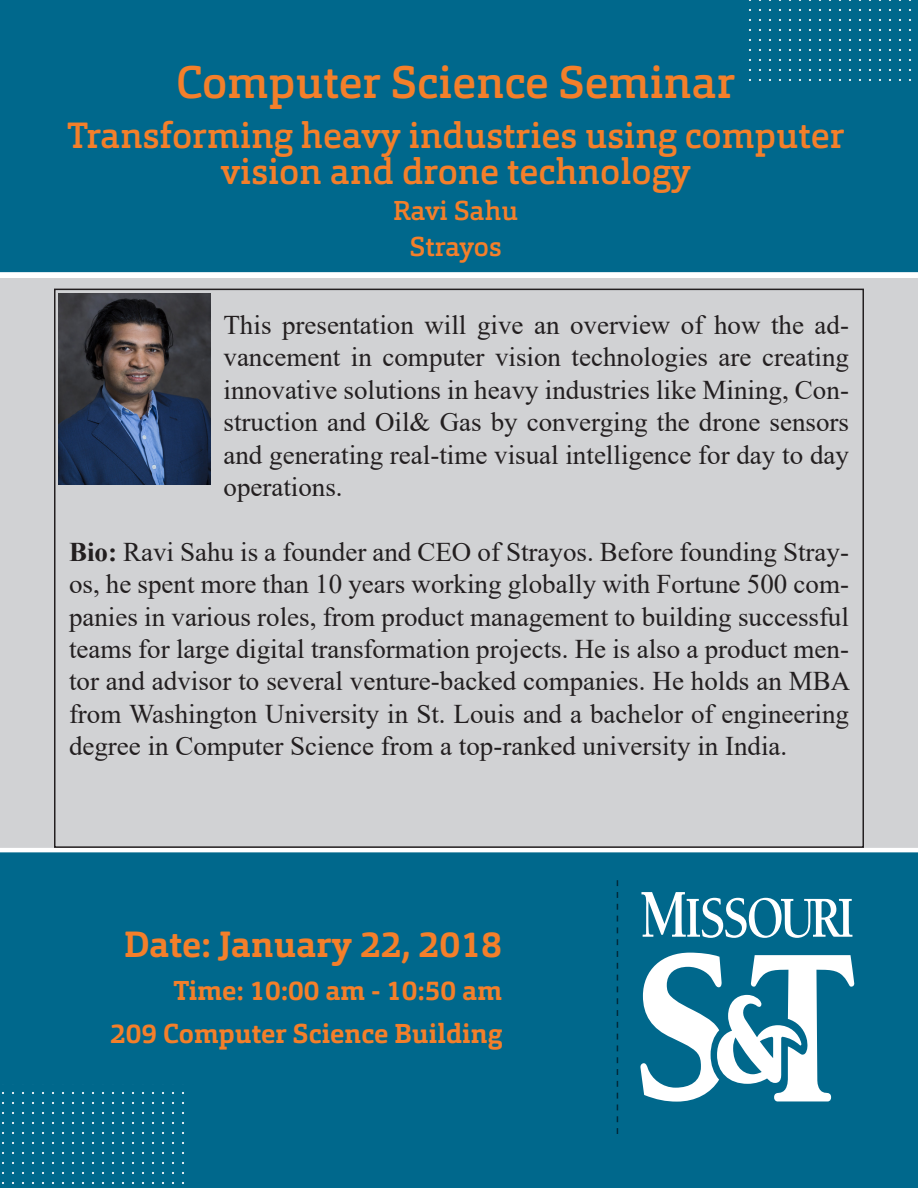
<style>
.page{position:relative;width:918px;height:1188px;background:#fff}
.page>*{position:absolute;margin:0;border:0;box-sizing:border-box;transform-origin:0 0}
.Headline{font:500 45px "Orgon Slab";color:#f47f2a}
.Subhead{font:500 36px "Orgon Slab";color:#f47f2a}
.Details-white{font:700 36px "Orgon Slab";color:#f47f2a}
.t1{font:27px/32.4px "Times New Roman";color:#231f20;text-align:justify}
.Details-white-2{font:700 27px "Orgon Slab";color:#f47f2a}
.Subhead-2{font:500 27px "Orgon Slab";letter-spacing:-.005em;color:#f47f2a}
.s1{font-weight:700}
</style>
<div class="page">
<div style="left:0;top:848px;width:918px;height:340px;background:#00688c"></div>
<div style="left:0;top:279px;width:918px;height:569px;background:#d1d2d4"></div>
<div style="left:0;top:0;width:918px;height:274px;background:#00688c"></div>
<div style="left:0;top:272px;width:918px;height:5px;background:#fff"></div>
<hr style="left:0;top:848px;width:918px;height:4px;background:#fff">
<svg style="left:641px;top:892px;width:211px;height:46px"></svg>
<svg style="left:640px;top:953px;width:214px;height:149px"></svg>
<svg style="left:617px;top:880px;width:1px;height:254px"></svg>
<img style="left:58px;top:293px;width:152px;height:192px">
<p class="Headline" style="left:176px;top:53px;width:561px">Computer Science Seminar</p>
<p class="Subhead" style="left:67px;top:112px;width:779px">Transforming heavy industries using computer</p>
<p class="Subhead" style="left:221px;top:148px;width:471px">vision and drone technology</p>
<p class="Subhead-2" style="left:393px;top:193px;width:127px">Ravi Sahu</p>
<p class="Subhead-2" style="left:410px;top:229px;width:93px">Strayos</p>
<p class="t1" style="left:224px;top:308px;width:627px">This presentation will give an overview of how the ad&shy;vancement in computer vision technologies are creating innovative solutions in heavy industries like Mining, Con&shy;struction and Oil&amp; Gas by converging the drone sensors and generating real-time visual intelligence for day to day operations.</p>
<p class="t1" style="left:69px;top:535px;width:783px"><span class="s1">Bio:</span> Ravi Sahu is a founder and CEO of Strayos. Before founding Stray&shy;os, he spent more than 10 years working globally with Fortune 500 com&shy;panies in various roles, from product management to building successful teams for large digital transformation projects. He is also a product men&shy;tor and advisor to several venture-backed companies. He holds an MBA from Washington University in St. Louis and a bachelor of engineering degree in Computer Science from a top-ranked university in India.</p>
<p class="Details-white" style="left:124px;top:922px;width:380px">Date: January 22, 2018</p>
<p class="Details-white-2" style="left:173px;top:973px;width:331px">Time: 10:00 am - 10:50 am</p>
<p class="Details-white-2" style="left:110px;top:1016px;width:393px">209 Computer Science Building</p>
</div>
